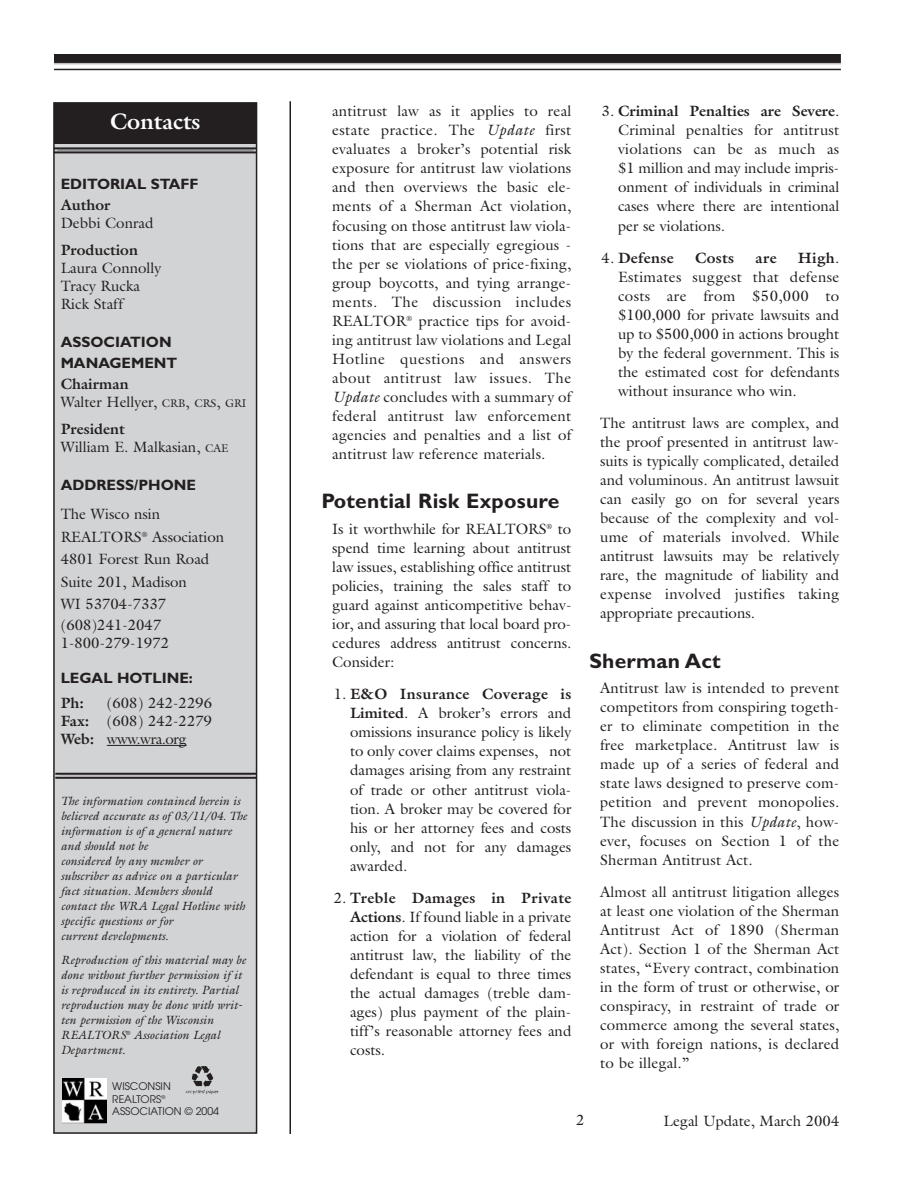
<style>
.page{position:relative;width:918px;height:1188px;background:#fff}
.page>*{position:absolute;margin:0;border:0;box-sizing:border-box;transform-origin:0 0}
.t1{font:700 22.5px "Galliard";color:#fff}
.t2{font:700 21px "Gill Sans";letter-spacing:.01em;color:#231f20}
.t3{font:15px/19px "Galliard";color:#231f20;text-align:justify}
.t4{font:700 15px/21px "Gill Sans";color:#231f20}
.t5{font:700 15px "Galliard";color:#231f20}
.t6{font:700 15px "Galliard";letter-spacing:.025em;color:#231f20}
.t7{font:italic 12px/15px "Galliard";color:#231f20}
.t8{font:10.5px/12.6px "Avant Garde";color:#231f20}
.s1{font-weight:700}
.s2{font-size:11.25px}
.s3{font-style:italic}
.s4{font-weight:400}
</style>
<div class="page">
<div style="left:54px;top:103px;width:203px;height:1030px;background:#d1d3d4"></div>
<hr style="left:107px;top:745px;width:31px;height:1px;background:#231f20">
<hr style="left:137px;top:745px;width:42px;height:1px;background:#231f20">
<div style="left:53px;top:102px;width:204px;height:1032px;border:2px solid #231f20"></div>
<div style="left:54px;top:104px;width:203px;height:40px;background:#231f20"></div>
<hr style="left:57px;top:150px;width:196px;height:1px;background:#939598">
<img style="left:62px;top:1078px;width:44px;height:45px">
<img style="left:185px;top:1066px;width:34px;height:28px">
<hr style="left:55px;top:773px;width:202px;height:2px;background:#231f20">
<hr style="left:55px;top:777px;width:202px;height:2px;background:#231f20">
<hr style="left:59px;top:775px;width:193px;height:1px;background:#bbbdc0">
<hr style="left:290px;top:101px;width:1px;height:1033px;background:#231f20">
<div style="left:54px;top:54px;width:787px;height:9px;background:#231f20"></div>
<hr style="left:54px;top:69px;width:787px;height:1px;background:#231f20">
<hr style="left:54px;top:63px;width:787px;height:1px;background:#bbbdc0">
<hr style="left:54px;top:147px;width:203px;height:2px;background:#231f20">
<hr style="left:54px;top:151px;width:203px;height:2px;background:#231f20">
<h1 class="t1" style="left:110px;top:113px;width:92px">Contacts</h1>
<p class="t4" style="left:61px;top:175px;width:140px">EDITORIAL STAFF</p>
<p class="t5" style="left:61px;top:199px;width:51px">Author</p>
<p class="t3" style="left:61px;top:215px;width:94px">Debbi Conrad</p>
<p class="t5" style="left:61px;top:244px;width:79px">Production</p>
<p class="t3" style="left:61px;top:260px;width:102px;line-height:18px;text-align:left">Laura Connolly<br>Tracy Rucka<br>Rick Staff</p>
<p class="t4" style="left:61px;top:333px;width:118px">ASSOCIATION<br>MANAGEMENT</p>
<p class="t3" style="left:61px;top:377px;width:187px;line-height:18px"><span class="s1">Chairman<br></span>Walter Hellyer, <span class="s2">CRB</span>, <span class="s2">CRS</span>, <span class="s2">GRI</span></p>
<p class="t3" style="left:61px;top:421px;width:169px;line-height:18px"><span class="s1">President<br></span>William E. Malkasian, <span class="s2">CAE</span></p>
<p class="t4" style="left:61px;top:476px;width:137px">ADDRESS/PHONE</p>
<p class="t3" style="left:61px;top:504px;width:165px;line-height:22.5px;text-align:left">The Wisco nsin<br>REALTORS<sup>®</sup> Association<br>4801 Forest Run Road<br>Suite 201, Madison<br>WI 53704-7337</p>
<p class="t3" style="left:61px;top:618px;width:110px;line-height:18px">(608)241-2047<br>1-800-279-1972</p>
<p class="t4" style="left:61px;top:669px;width:134px">LEGAL HOTLINE:</p>
<p class="t5" style="left:61px;top:697px;width:25px">Ph:</p>
<p class="t3" style="left:61px;top:695px;width:153px;line-height:18px;text-indent:46px">(608) 242-2296<br><span class="s1">Fax:</span> (608) 242-2279<br><span class="s1">Web:</span> www.wra.org</p>
<p class="t7" style="left:61px;top:795px;width:188px">The information contained herein is believed accurate as of 03/11/04. The information is of a general nature and should not be<br>considered by any member or subscriber as advice on a particular fact situation. Members should contact the WRA Legal Hotline with specific questions or for<br>current developments.</p>
<p class="t7" style="left:61px;top:954px;width:187px">Reproduction of this material may be done without further permission if it is reproduced in its entirety. Partial reproduction may be done with writ&shy;ten permission of the Wisconsin<br>REALTORS<sup>®</sup> Association Legal<br>Department.</p>
<p class="t8" style="left:112px;top:1081px;width:108px">WISCONSIN<br>REALTORS<sup>®<br></sup>ASSOCIATION © 2004</p>
<p class="t3" style="left:332px;top:103px;width:241px">antitrust law as it applies to real estate practice. The <span class="s3">Update</span> first evaluates a broker’s potential risk exposure for antitrust law violations and then overviews the basic ele&shy;ments of a Sherman Act violation, focusing on those antitrust law viola&shy;tions that are especially egregious - the per se violations of price-fixing, group boycotts, and tying arrange&shy;ments. The discussion includes REALTOR<sup>®</sup> practice tips for avoid&shy;ing antitrust law violations and Legal Hotline questions and answers about antitrust law issues. The <span class="s3">Update</span> concludes with a summary of federal antitrust law enforcement agencies and penalties and a list of antitrust law reference materials.</p>
<h2 class="t2" style="left:321px;top:494px;width:239px">Potential Risk Exposure</h2>
<p class="t3" style="left:332px;top:521px;width:241px">Is it worthwhile for REALTORS<sup>®</sup> to spend time learning about antitrust law issues, establishing office antitrust policies, training the sales staff to guard against anticompetitive behav&shy;ior, and assuring that local board pro&shy;cedures address antitrust concerns.<br>Consider:</p>
<p class="t3" style="left:350px;top:686px;width:223px;text-indent:-16px">1. <span class="s1">E&amp;O Insurance Coverage is Limited</span>. A broker’s errors and omissions insurance policy is likely to only cover claims expenses, not damages arising from any restraint of trade or other antitrust viola&shy;tion. A broker may be covered for his or her attorney fees and costs only, and not for any damages awarded.</p>
<p class="t3" style="left:350px;top:890px;width:223px;text-indent:-16px">2. <span class="s1">Treble Damages in Private Actions</span>. If found liable in a private action for a violation of federal antitrust law, the liability of the defendant is equal to three times the actual damages (treble dam&shy;ages) plus payment of the plain&shy;tiff’s reasonable attorney fees and costs.</p>
<p class="t3" style="left:618px;top:103px;width:223px;text-indent:-16px">3. <span class="s1">Criminal Penalties are Severe</span>.<br>Criminal penalties for antitrust violations can be as much as $1 million and may include impris&shy;onment of individuals in criminal cases where there are intentional per se violations.</p>
<p class="t6" style="left:602px;top:252px;width:74px"><span class="s4">4.</span> Defense</p>
<p class="t5" style="left:695px;top:252px;width:41px">Costs</p>
<p class="t5" style="left:755px;top:252px;width:23px">are</p>
<p class="t3" style="left:618px;top:249px;width:223px;text-indent:180px"><span class="s1">High</span>.<br>Estimates suggest that defense costs are from $50,000 to $100,000 for private lawsuits and up to $500,000 in actions brought by the federal government. This is the estimated cost for defendants without insurance who win.</p>
<p class="t3" style="left:600px;top:415px;width:241px">The antitrust laws are complex, and the proof presented in antitrust law&shy;suits is typically complicated, detailed and voluminous. An antitrust lawsuit can easily go on for several years because of the complexity and vol&shy;ume of materials involved. While antitrust lawsuits may be relatively rare, the magnitude of liability and expense involved justifies taking appropriate precautions.</p>
<h2 class="t2" style="left:589px;top:653px;width:133px">Sherman Act</h2>
<p class="t3" style="left:600px;top:680px;width:241px">Antitrust law is intended to prevent competitors from conspiring togeth&shy;er to eliminate competition in the free marketplace. Antitrust law is made up of a series of federal and state laws designed to preserve com&shy;petition and prevent monopolies.<br>The discussion in this <span class="s3">Update</span>, how&shy;ever, focuses on Section 1 of the Sherman Antitrust Act.</p>
<p class="t3" style="left:600px;top:884px;width:241px">Almost all antitrust litigation alleges at least one violation of the Sherman Antitrust Act of 1890 (Sherman Act). Section 1 of the Sherman Act states, “Every contract, combination in the form of trust or otherwise, or conspiracy, in restraint of trade or commerce among the several states, or with foreign nations, is declared to be illegal.”</p>
<p class="t3" style="left:576px;top:1112px;width:10px">2</p>
<p class="t3" style="left:663px;top:1113px;width:177px">Legal Update, March 2004</p>
</div>
